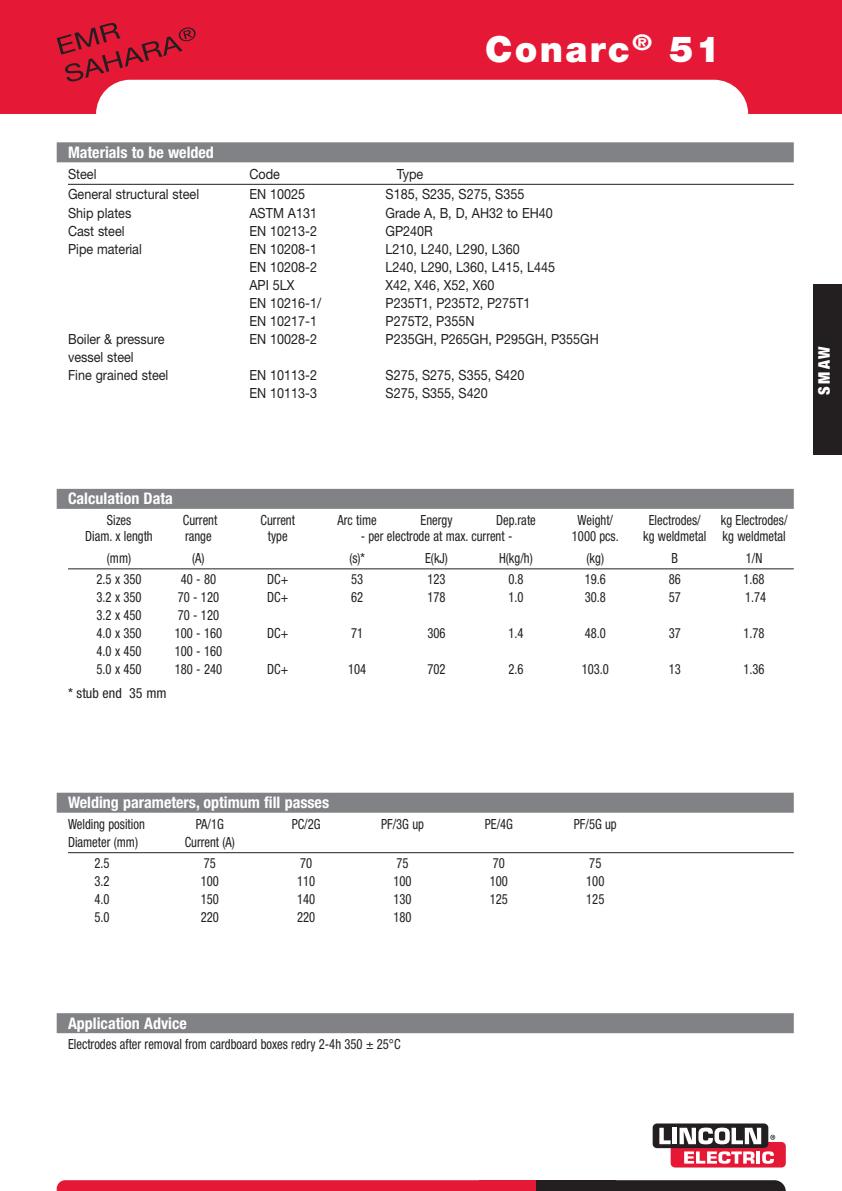
<style>
.page{position:relative;width:842px;height:1191px;background:#fff}
.page>*{position:absolute;margin:0;border:0;box-sizing:border-box;transform-origin:0 0}
.t1{font:900 36px "Helvetica Neue";letter-spacing:.065em;color:#fff}
.t2{font:700 condensed 16px "Helvetica Neue";color:#fff}
.t3{font:900 condensed 16px "Helvetica Neue";color:#fff}
.t4{font:condensed 14px "Helvetica Neue";color:#231f20;scale:.9 1}
.t5{font:14px/18px "Helvetica Neue";color:#231f20;scale:.9 1}
.t6{font:condensed 14px "Helvetica Neue";color:#231f20}
</style>
<div class="page">
<div style="left:0;top:1px;width:842px;height:113px;background:#e51836"></div>
<div style="left:96px;top:80px;width:652px;height:68px;background:#fff;border-radius:34px"></div>
<div style="left:653px;top:1123px;width:115px;height:25px;background:#231f20;border-radius:4px"></div>
<svg style="left:659px;top:1127px;width:127px;height:40px"></svg>
<svg style="left:57px;top:1180px;width:423px;height:11px"></svg>
<svg style="left:616px;top:1180px;width:170px;height:11px"></svg>
<div style="left:536px;top:1180px;width:80px;height:11px;background:#231f20"></div>
<div style="left:480px;top:1180px;width:56px;height:11px;background:#e51836"></div>
<div style="left:814px;top:284px;width:28px;height:170px;background:#231f20"></div>
<svg style="left:57px;top:23px;width:138px;height:58px"></svg>
<div style="left:57px;top:142px;width:737px;height:20px;background:#808285"></div>
<hr style="left:68px;top:184px;width:726px;height:1px;background:#231f20">
<div style="left:57px;top:489px;width:737px;height:20px;background:#808285"></div>
<hr style="left:68px;top:568px;width:726px;height:1px;background:#231f20">
<div style="left:57px;top:792px;width:737px;height:20px;background:#808285"></div>
<hr style="left:68px;top:852px;width:726px;height:1px;background:#231f20">
<div style="left:57px;top:1013px;width:737px;height:20px;background:#808285"></div>
<h1 class="t1" style="left:485px;top:36px;width:237px">Conarc<sup>®</sup> 51</h1>
<p class="t2" style="left:68px;top:146px;width:147px">Materials to be welded</p>
<p class="t5" style="left:68px;top:166px;width:33px">Steel</p>
<p class="t5" style="left:249px;top:166px;width:35px">Code</p>
<p class="t5" style="left:397px;top:166px;width:31px">Type</p>
<p class="t5" style="left:68px;top:187px;width:147px">General structural steel</p>
<p class="t5" style="left:249px;top:187px;width:63px">EN 10025</p>
<p class="t5" style="left:386px;top:187px;width:156px">S185, S235, S275, S355</p>
<p class="t5" style="left:68px;top:205px;width:72px">Ship plates</p>
<p class="t5" style="left:249px;top:205px;width:77px">ASTM A131</p>
<p class="t5" style="left:386px;top:205px;width:187px">Grade A, B, D, AH32 to EH40</p>
<p class="t5" style="left:68px;top:223px;width:64px">Cast steel</p>
<p class="t5" style="left:249px;top:223px;width:77px">EN 10213-2</p>
<p class="t5" style="left:386px;top:223px;width:54px">GP240R</p>
<p class="t5" style="left:68px;top:241px;width:84px">Pipe material</p>
<p class="t5" style="left:249px;top:241px;width:77px">EN 10208-1</p>
<p class="t5" style="left:386px;top:241px;width:151px">L210, L240, L290, L360</p>
<p class="t5" style="left:249px;top:259px;width:77px">EN 10208-2</p>
<p class="t5" style="left:386px;top:259px;width:190px">L240, L290, L360, L415, L445</p>
<p class="t5" style="left:249px;top:277px;width:52px">API 5LX</p>
<p class="t5" style="left:386px;top:277px;width:122px">X42, X46, X52, X60</p>
<p class="t5" style="left:249px;top:295px;width:81px">EN 10216-1/</p>
<p class="t5" style="left:386px;top:295px;width:163px">P235T1, P235T2, P275T1</p>
<p class="t5" style="left:249px;top:313px;width:77px">EN 10217-1</p>
<p class="t5" style="left:386px;top:313px;width:100px">P275T2, P355N</p>
<p class="t5" style="left:68px;top:331px;width:109px">Boiler &amp; pressure</p>
<p class="t5" style="left:249px;top:331px;width:77px">EN 10028-2</p>
<p class="t5" style="left:386px;top:331px;width:239px">P235GH, P265GH, P295GH, P355GH</p>
<p class="t5" style="left:68px;top:349px;width:113px">vessel steel<br>Fine grained steel</p>
<p class="t5" style="left:249px;top:367px;width:77px">EN 10113-2</p>
<p class="t5" style="left:386px;top:367px;width:156px">S275, S275, S355, S420</p>
<p class="t5" style="left:249px;top:385px;width:77px">EN 10113-3</p>
<p class="t5" style="left:386px;top:385px;width:115px">S275, S355, S420</p>
<p class="t3" style="left:818px;top:395px;width:50px;rotate:-90deg">SMAW</p>
<p class="t2" style="left:68px;top:493px;width:106px">Calculation Data</p>
<p class="t4" style="left:107px;top:515px;width:29px">Sizes</p>
<p class="t4" style="left:183px;top:515px;width:40px">Current</p>
<p class="t4" style="left:261px;top:515px;width:40px">Current</p>
<p class="t4" style="left:338px;top:515px;width:45px">Arc time</p>
<p class="t4" style="left:421px;top:515px;width:37px">Energy</p>
<p class="t4" style="left:496px;top:515px;width:46px">Dep.rate</p>
<p class="t4" style="left:578px;top:515px;width:41px">Weight/</p>
<p class="t4" style="left:649px;top:515px;width:59px">Electrodes/</p>
<p class="t4" style="left:721px;top:515px;width:76px">kg Electrodes/</p>
<p class="t4" style="left:85px;top:531px;width:77px">Diam. x length</p>
<p class="t4" style="left:185px;top:531px;width:31px">range</p>
<p class="t4" style="left:268px;top:531px;width:24px">type</p>
<p class="t4" style="left:361px;top:531px;width:170px">- per electrode at max. current -</p>
<p class="t4" style="left:572px;top:531px;width:54px">1000 pcs.</p>
<p class="t4" style="left:643px;top:531px;width:160px">kg weldmetal kg weldmetal</p>
<p class="t4" style="left:107px;top:553px;width:28px">(mm)</p>
<p class="t4" style="left:192px;top:553px;width:15px">(A)</p>
<p class="t4" style="left:349px;top:553px;width:19px">(s)*</p>
<p class="t4" style="left:425px;top:553px;width:27px">E(kJ)</p>
<p class="t4" style="left:499px;top:553px;width:39px">H(kg/h)</p>
<p class="t4" style="left:587px;top:553px;width:21px">(kg)</p>
<p class="t4" style="left:671px;top:553px;width:9px">B</p>
<p class="t4" style="left:746px;top:553px;width:20px">1/N</p>
<p class="t4" style="left:97px;top:574px;width:52px">2.5 x 350</p>
<p class="t4" style="left:181px;top:574px;width:41px">40 - 80</p>
<p class="t4" style="left:267px;top:574px;width:25px">DC+</p>
<p class="t4" style="left:351px;top:574px;width:15px">53</p>
<p class="t4" style="left:427px;top:574px;width:22px">123</p>
<p class="t4" style="left:508px;top:574px;width:18px">0.8</p>
<p class="t4" style="left:585px;top:574px;width:25px">19.6</p>
<p class="t4" style="left:669px;top:574px;width:15px">86</p>
<p class="t4" style="left:743px;top:574px;width:25px">1.68</p>
<p class="t4" style="left:97px;top:592px;width:52px">3.2 x 350</p>
<p class="t4" style="left:178px;top:592px;width:47px">70 - 120</p>
<p class="t4" style="left:267px;top:592px;width:25px">DC+</p>
<p class="t4" style="left:351px;top:592px;width:15px">62</p>
<p class="t4" style="left:427px;top:592px;width:22px">178</p>
<p class="t4" style="left:508px;top:592px;width:18px">1.0</p>
<p class="t4" style="left:585px;top:592px;width:25px">30.8</p>
<p class="t4" style="left:669px;top:592px;width:15px">57</p>
<p class="t4" style="left:745px;top:592px;width:25px">1.74</p>
<p class="t4" style="left:97px;top:610px;width:52px">3.2 x 450</p>
<p class="t4" style="left:178px;top:610px;width:47px">70 - 120</p>
<p class="t4" style="left:97px;top:628px;width:52px">4.0 x 350</p>
<p class="t4" style="left:175px;top:628px;width:54px">100 - 160</p>
<p class="t4" style="left:267px;top:628px;width:25px">DC+</p>
<p class="t4" style="left:351px;top:628px;width:15px">71</p>
<p class="t4" style="left:427px;top:628px;width:22px">306</p>
<p class="t4" style="left:508px;top:628px;width:18px">1.4</p>
<p class="t4" style="left:585px;top:628px;width:25px">48.0</p>
<p class="t4" style="left:669px;top:628px;width:15px">37</p>
<p class="t4" style="left:743px;top:628px;width:25px">1.78</p>
<p class="t4" style="left:97px;top:646px;width:52px">4.0 x 450</p>
<p class="t4" style="left:175px;top:646px;width:54px">100 - 160</p>
<p class="t4" style="left:97px;top:664px;width:52px">5.0 x 450</p>
<p class="t4" style="left:175px;top:664px;width:54px">180 - 240</p>
<p class="t4" style="left:267px;top:664px;width:25px">DC+</p>
<p class="t4" style="left:348px;top:664px;width:22px">104</p>
<p class="t4" style="left:427px;top:664px;width:22px">702</p>
<p class="t4" style="left:508px;top:664px;width:18px">2.6</p>
<p class="t4" style="left:582px;top:664px;width:32px">103.0</p>
<p class="t4" style="left:669px;top:664px;width:15px">13</p>
<p class="t4" style="left:743px;top:664px;width:25px">1.36</p>
<p class="t6" style="left:68px;top:687px;width:100px">* stub end 35 mm</p>
<p class="t2" style="left:68px;top:796px;width:263px">Welding parameters, optimum fill passes</p>
<p class="t4" style="left:68px;top:819px;width:87px">Welding position</p>
<p class="t4" style="left:196px;top:819px;width:33px">PA/1G</p>
<p class="t4" style="left:292px;top:819px;width:34px">PC/2G</p>
<p class="t4" style="left:381px;top:819px;width:49px">PF/3G up</p>
<p class="t4" style="left:485px;top:819px;width:33px">PE/4G</p>
<p class="t4" style="left:574px;top:819px;width:49px">PF/5G up</p>
<p class="t4" style="left:68px;top:837px;width:79px">Diameter (mm)</p>
<p class="t4" style="left:185px;top:837px;width:57px">Current (A)</p>
<p class="t4" style="left:94px;top:858px;width:18px">2.5</p>
<p class="t4" style="left:204px;top:858px;width:15px">75</p>
<p class="t4" style="left:300px;top:858px;width:15px">70</p>
<p class="t4" style="left:396px;top:858px;width:15px">75</p>
<p class="t4" style="left:493px;top:858px;width:15px">70</p>
<p class="t4" style="left:589px;top:858px;width:15px">75</p>
<p class="t4" style="left:94px;top:876px;width:18px">3.2</p>
<p class="t4" style="left:201px;top:876px;width:22px">100</p>
<p class="t4" style="left:297px;top:876px;width:22px">110</p>
<p class="t4" style="left:393px;top:876px;width:22px">100</p>
<p class="t4" style="left:490px;top:876px;width:22px">100</p>
<p class="t4" style="left:586px;top:876px;width:22px">100</p>
<p class="t4" style="left:94px;top:894px;width:18px">4.0</p>
<p class="t4" style="left:201px;top:894px;width:22px">150</p>
<p class="t4" style="left:297px;top:894px;width:22px">140</p>
<p class="t4" style="left:393px;top:894px;width:22px">130</p>
<p class="t4" style="left:490px;top:894px;width:22px">125</p>
<p class="t4" style="left:586px;top:894px;width:22px">125</p>
<p class="t4" style="left:94px;top:912px;width:18px">5.0</p>
<p class="t4" style="left:201px;top:912px;width:22px">220</p>
<p class="t4" style="left:297px;top:912px;width:22px">220</p>
<p class="t4" style="left:393px;top:912px;width:22px">180</p>
<p class="t2" style="left:68px;top:1017px;width:120px">Application Advice</p>
<p class="t4" style="left:68px;top:1039px;width:371px">Electrodes after removal from cardboard boxes redry 2-4h 350 ± 25°C</p>
</div>
